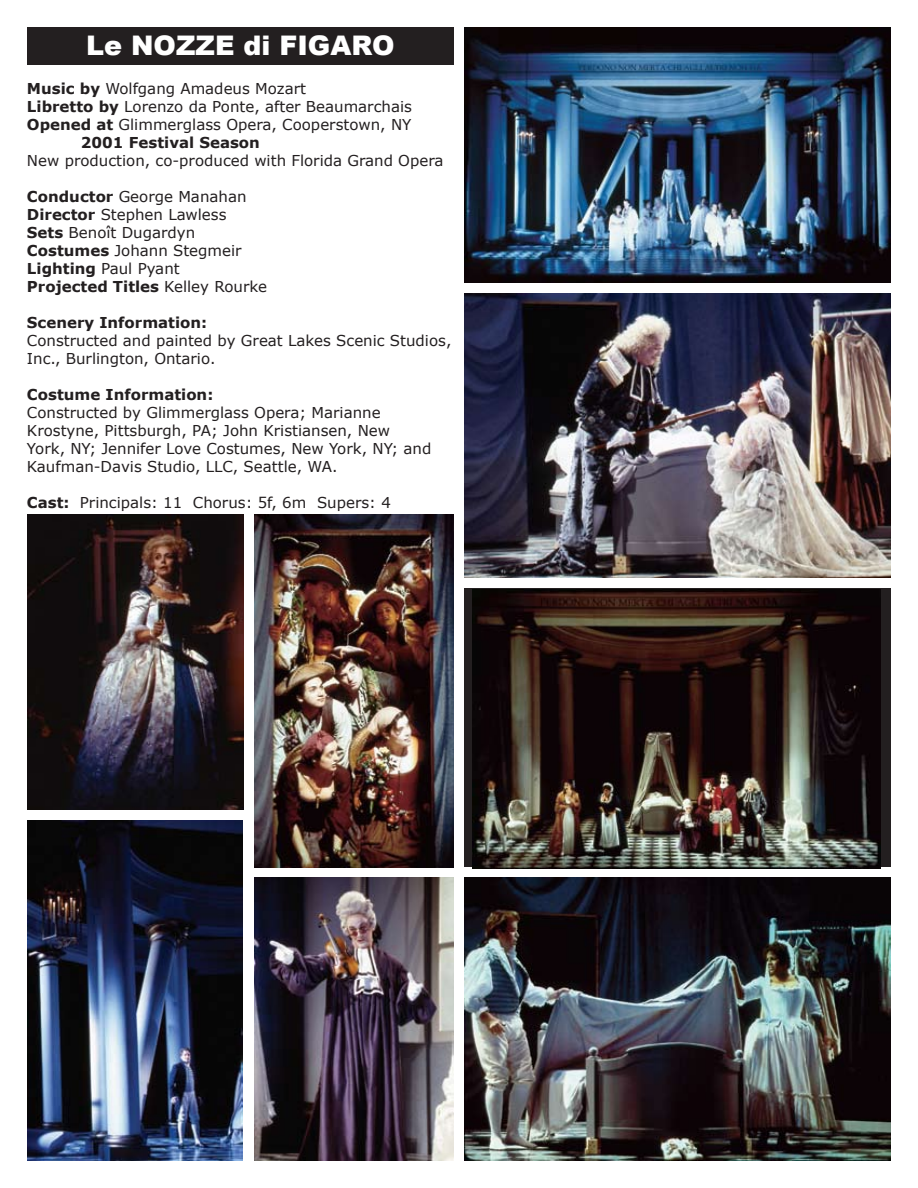
<style>
.page{position:relative;width:918px;height:1188px;background:#fff}
.page>*{position:absolute;margin:0;border:0;box-sizing:border-box;transform-origin:0 0}
.t1{font:900 27px "Arial";color:#fff}
.t2{font:15px/18px "Verdana";color:#231f20}
.t3{font:700 15px "Verdana";color:#231f20}
.s1{font-weight:700}
</style>
<div class="page">
<div style="left:27px;top:27px;width:427px;height:37px;background:#231f20"></div>
<img style="left:255px;top:515px;width:199px;height:352px">
<img style="left:464px;top:878px;width:427px;height:283px">
<img style="left:464px;top:293px;width:427px;height:285px">
<div style="left:464px;top:589px;width:427px;height:278px;background:#231f20"></div>
<img style="left:473px;top:589px;width:407px;height:279px">
<img style="left:27px;top:821px;width:216px;height:340px">
<img style="left:27px;top:515px;width:217px;height:295px">
<img style="left:464px;top:27px;width:427px;height:256px">
<img style="left:255px;top:878px;width:199px;height:283px">
<h1 class="t1" style="left:86px;top:31px;width:310px">Le NOZZE di FIGARO</h1>
<p class="t2" style="left:27px;top:79px;width:281px"><span class="s1">Music by</span> Wolfgang Amadeus Mozart</p>
<p class="t2" style="left:27px;top:97px;width:386px"><span class="s1">Libretto by</span> Lorenzo da Ponte, after Beaumarchais</p>
<p class="t2" style="left:27px;top:115px;width:386px"><span class="s1">Opened at</span> Glimmerglass Opera, Cooperstown, NY</p>
<p class="t3" style="left:81px;top:133px;width:180px">2001 Festival Season</p>
<p class="t2" style="left:27px;top:151px;width:418px">New production, co-produced with Florida Grand Opera</p>
<p class="t2" style="left:27px;top:187px;width:242px"><span class="s1">Conductor</span> George Manahan<br><span class="s1">Director</span> Stephen Lawless<br><span class="s1">Sets</span> Benoît Dugardyn<br><span class="s1">Costumes</span> Johann Stegmeir<br><span class="s1">Lighting</span> Paul Pyant<br><span class="s1">Projected Titles</span> Kelley Rourke</p>
<p class="t3" style="left:27px;top:313px;width:182px">Scenery Information:</p>
<p class="t2" style="left:27px;top:331px;width:426px">Constructed and painted by Great Lakes Scenic Studios,<br>Inc., Burlington, Ontario.</p>
<p class="t3" style="left:27px;top:385px;width:188px">Costume Information:</p>
<p class="t2" style="left:27px;top:403px;width:406px">Constructed by Glimmerglass Opera; Marianne Krostyne, Pittsburgh, PA; John Kristiansen, New York, NY; Jennifer Love Costumes, New York, NY; and Kaufman-Davis Studio, LLC, Seattle, WA.</p>
<p class="t2" style="left:27px;top:493px;width:365px"><span class="s1">Cast:</span> Principals: 11 Chorus: 5f, 6m Supers: 4</p>
</div>
